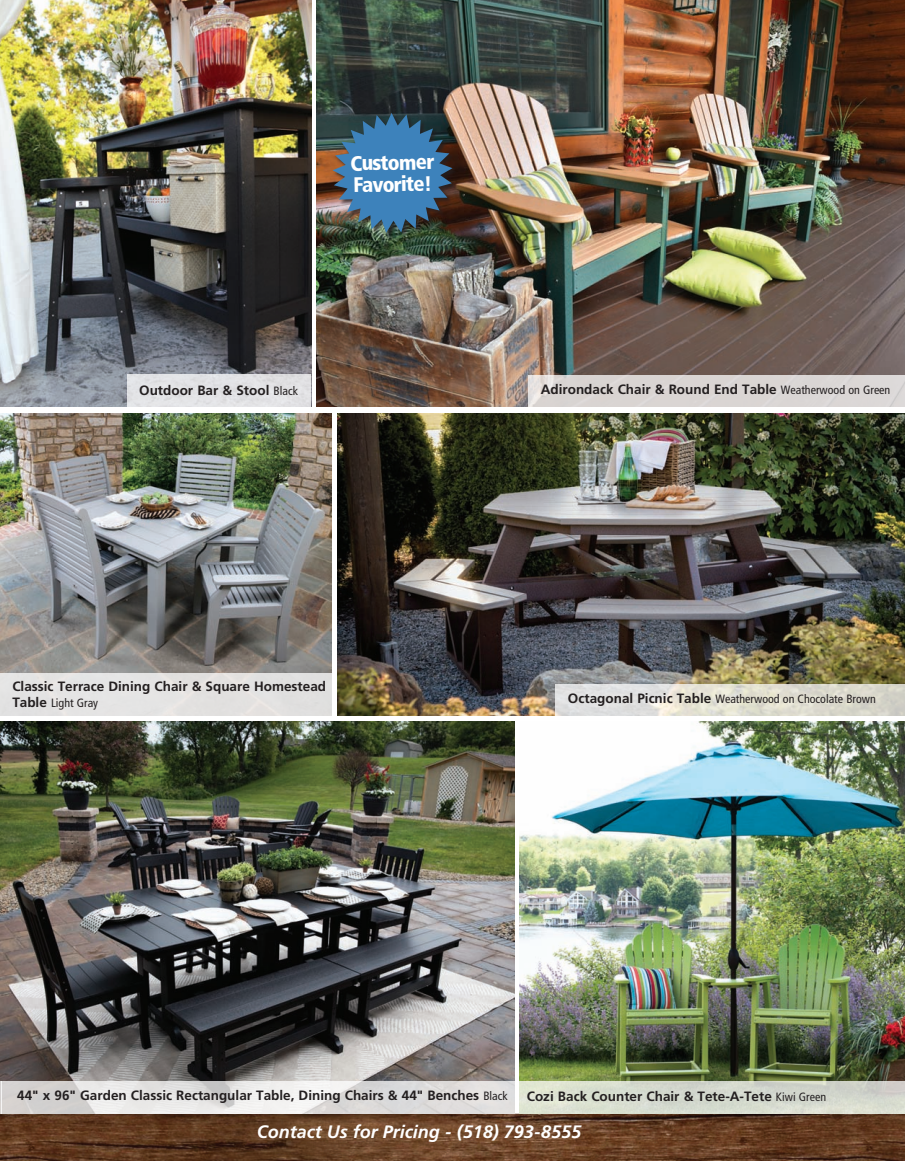
<style>
.page{position:relative;width:905px;height:1161px;background:#fff}
.page>*{position:absolute;margin:0;border:0;box-sizing:border-box;transform-origin:0 0}
.Main_Text{font:900 condensed 21px "Frutiger LT Std";color:#fff}
.t1{font:italic 700 18px "Frutiger LT Std";color:#fff}
.Item_Descriptions{font:700 13.5px "Frutiger LT Std";color:#231f20}
.Item_Descriptions-2{font:condensed 12px "Frutiger LT Std";color:#231f20}
.s1{font-weight:400;font-stretch:condensed;font-size:12px}
.s2{font-weight:700;font-stretch:normal;font-size:13.5px}
</style>
<div class="page">
<img style="left:0;top:1114px;width:904px;height:47px">
<img style="left:0;top:722px;width:514px;height:359px">
<img style="left:316px;top:0;width:588px;height:407px">
<div style="left:528px;top:375px;width:376px;height:33px;background:#dad5d3"></div>
<img style="left:519px;top:722px;width:385px;height:359px">
<img style="left:0;top:0;width:311px;height:407px">
<div style="left:127px;top:374px;width:184px;height:33px;background:#e2e2e5"></div>
<div style="left:332px;top:113px;width:126px;height:125px;background:#231f20;opacity:.75"></div>
<img style="left:332px;top:113px;width:120px;height:120px">
<svg style="left:2px;top:1081px;width:902px;height:33px;background:#ddded8"></svg>
<img style="left:0;top:414px;width:331px;height:259px">
<div style="left:0;top:673px;width:332px;height:44px;background:#e3e3e2"></div>
<img style="left:337px;top:414px;width:567px;height:301px">
<svg style="left:555px;top:684px;width:349px;height:32px;background:#dfded5"></svg>
<p class="Main_Text" style="left:350px;top:151px;width:85px;rotate:-1deg">Customer</p>
<p class="Main_Text" style="left:353px;top:172px;width:80px;rotate:-1deg">Favorite!</p>
<p class="Item_Descriptions" style="left:139px;top:382px;width:160px">Outdoor Bar &amp; Stool <span class="s1">Black</span></p>
<p class="Item_Descriptions" style="left:540px;top:382px;width:351px">Adirondack Chair &amp; Round End Table <span class="s1">Weatherwood on Green</span></p>
<p class="Item_Descriptions" style="left:12px;top:678px;width:315px">Classic Terrace Dining Chair &amp; Square Homestead</p>
<p class="Item_Descriptions-2" style="left:12px;top:696px;width:87px"><span class="s2">Table</span> Light Gray</p>
<p class="Item_Descriptions-2" style="left:568px;top:692px;width:309px"><span class="s2">Octagonal Picnic Table</span> Weatherwood on Chocolate Brown</p>
<p class="Item_Descriptions" style="left:17px;top:1088px;width:492px">44" x 96" Garden Classic Rectangular Table, Dining Chairs &amp; 44" Benches <span class="s1">Black</span></p>
<p class="Item_Descriptions" style="left:526px;top:1088px;width:301px">Cozi Back Counter Chair &amp; Tete-A-Tete <span class="s1">Kiwi Green</span></p>
<h2 class="t1" style="left:257px;top:1121px;width:326px">Contact Us for Pricing - (518) 793-8555</h2>
</div>
